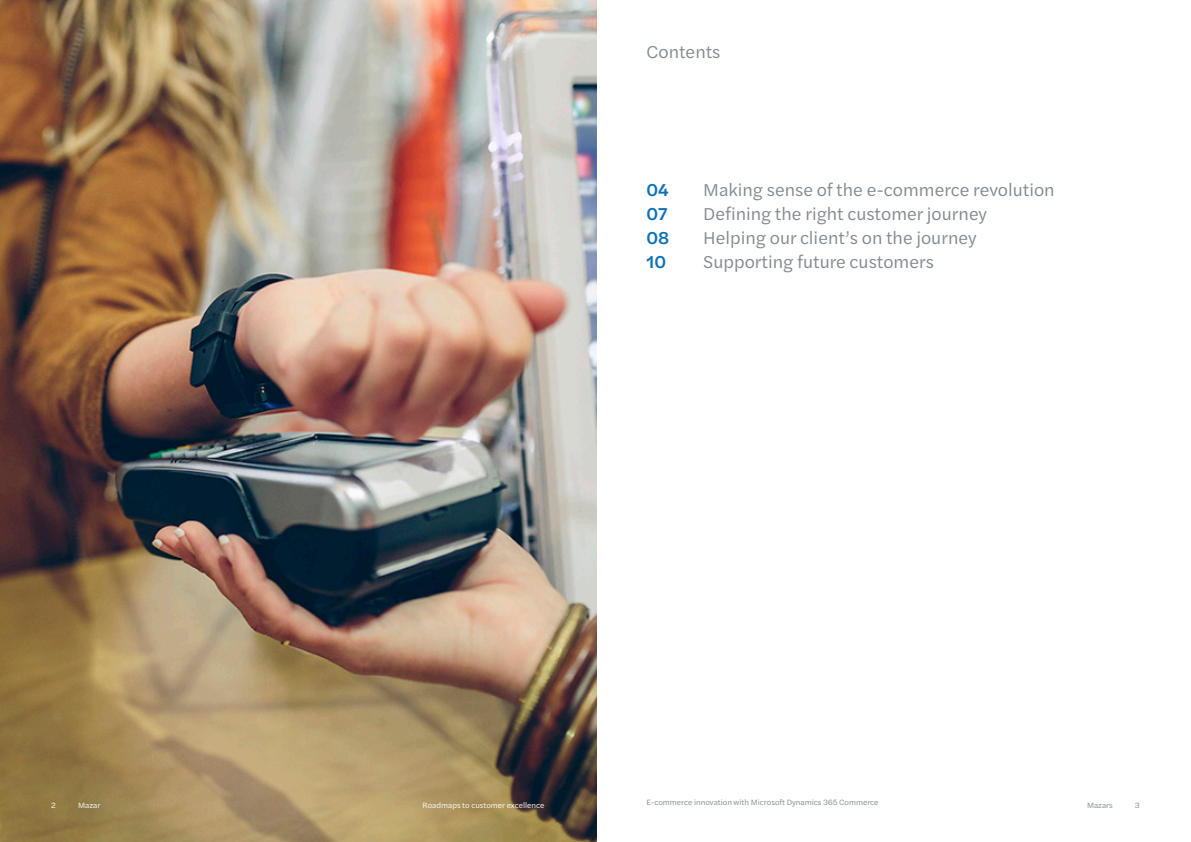
<style>
.page{position:relative;width:1191px;height:842px;background:#fff}
.page>*{position:absolute;margin:0;border:0;box-sizing:border-box;transform-origin:0 0}
.TOC_Table_Entry{font:18px "Halyard Text";color:#808990}
.Page_title{font:18px "Halyard Text";color:#808990}
.TOC_Table_Entry-2{font:500 18px "Halyard Text";color:#0970b9}
.Cover_Subtitle{font:8px "Halyard Text";color:#808990}
.Page_title-2{font:8px "Halyard Text";color:#fff}
.Footer_text{font:8px "Halyard Text";color:#fff}
.Footer_text-2{font:8px "Halyard Text";color:#808990}
.s1{color:#808990}
</style>
<div class="page">
<img style="left:1px;top:0;width:595px;height:842px">
<p class="Page_title" style="left:646px;top:39px;width:75px">Contents</p>
<p class="TOC_Table_Entry-2" style="left:646px;top:177px;width:24px">04</p>
<p class="TOC_Table_Entry" style="left:703px;top:177px;width:353px">Making sense of the e-commerce revolution</p>
<p class="TOC_Table_Entry-2" style="left:646px;top:201px;width:22px">07</p>
<p class="TOC_Table_Entry" style="left:703px;top:201px;width:285px">Defining the right customer journey</p>
<p class="TOC_Table_Entry-2" style="left:646px;top:225px;width:24px">08</p>
<p class="TOC_Table_Entry" style="left:703px;top:225px;width:275px">Helping our client’s on the journey</p>
<p class="TOC_Table_Entry-2" style="left:646px;top:249px;width:21px">10</p>
<p class="TOC_Table_Entry" style="left:703px;top:249px;width:232px">Supporting future customers</p>
<p class="Footer_text" style="left:51px;top:800px;width:6px">2</p>
<p class="Footer_text" style="left:78px;top:800px;width:27px">Mazar<span class="s1">s</span></p>
<p class="Cover_Subtitle" style="left:646px;top:797px;width:233px">E-commerce innovation with Microsoft Dynamics 365 Commerce</p>
<p class="Footer_text-2" style="left:1087px;top:800px;width:27px">Mazars</p>
<p class="Footer_text-2" style="left:1135px;top:800px;width:6px">3</p>
<p class="Page_title-2" style="left:422px;top:800px;width:123px">Roadmaps to customer excellence</p>
</div>
